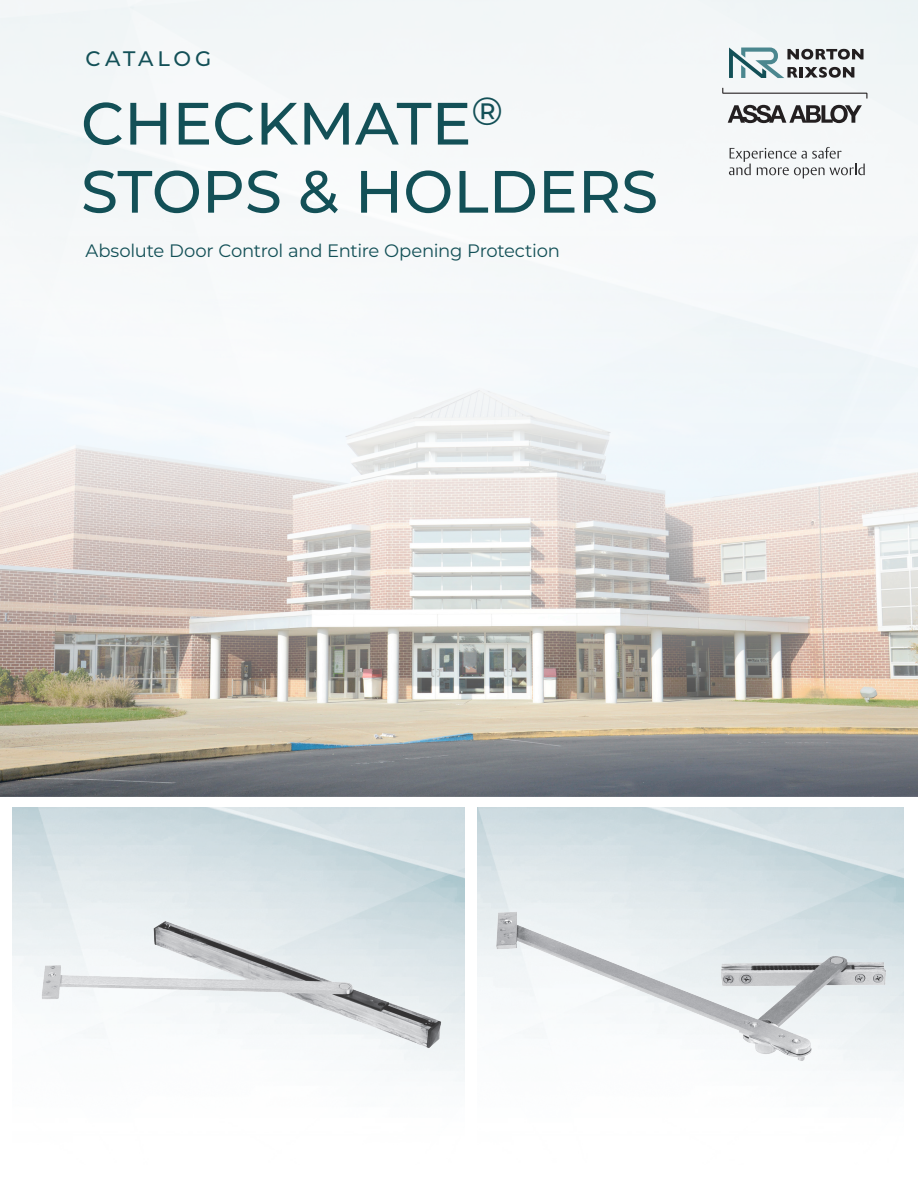
<style>
.page{position:relative;width:918px;height:1188px;background:#fff}
.page>*{position:absolute;margin:0;border:0;box-sizing:border-box;transform-origin:0 0}
.t1{font:500 59.55px "Montserrat";color:#135057}
.t2{font:500 21px "Montserrat";letter-spacing:.18em;color:#135057}
.t3{font:18px "Montserrat";letter-spacing:-.015em;color:#135057}
</style>
<div class="page">
<img style="left:0;top:526px;width:918px;height:270px">
<img style="left:0;top:0;width:918px;height:526px">
<svg style="left:722px;top:88px;width:146px;height:11px"></svg>
<svg style="left:728px;top:105px;width:134px;height:18px"></svg>
<svg style="left:729px;top:48px;width:135px;height:30px"></svg>
<img style="left:26px;top:899px;width:426px;height:174px">
<img style="left:483px;top:896px;width:415px;height:184px">
<p class="t2" style="left:86px;top:44px;width:128px">CATALOG</p>
<p class="t1" style="left:81px;top:82px;width:423px">CHECKMATE<sup>®</sup></p>
<p class="t1" style="left:81px;top:150px;width:579px">STOPS &amp; HOLDERS</p>
<p class="t3" style="left:85px;top:238px;width:476px">Absolute Door Control and Entire Opening Protection</p>
</div>
